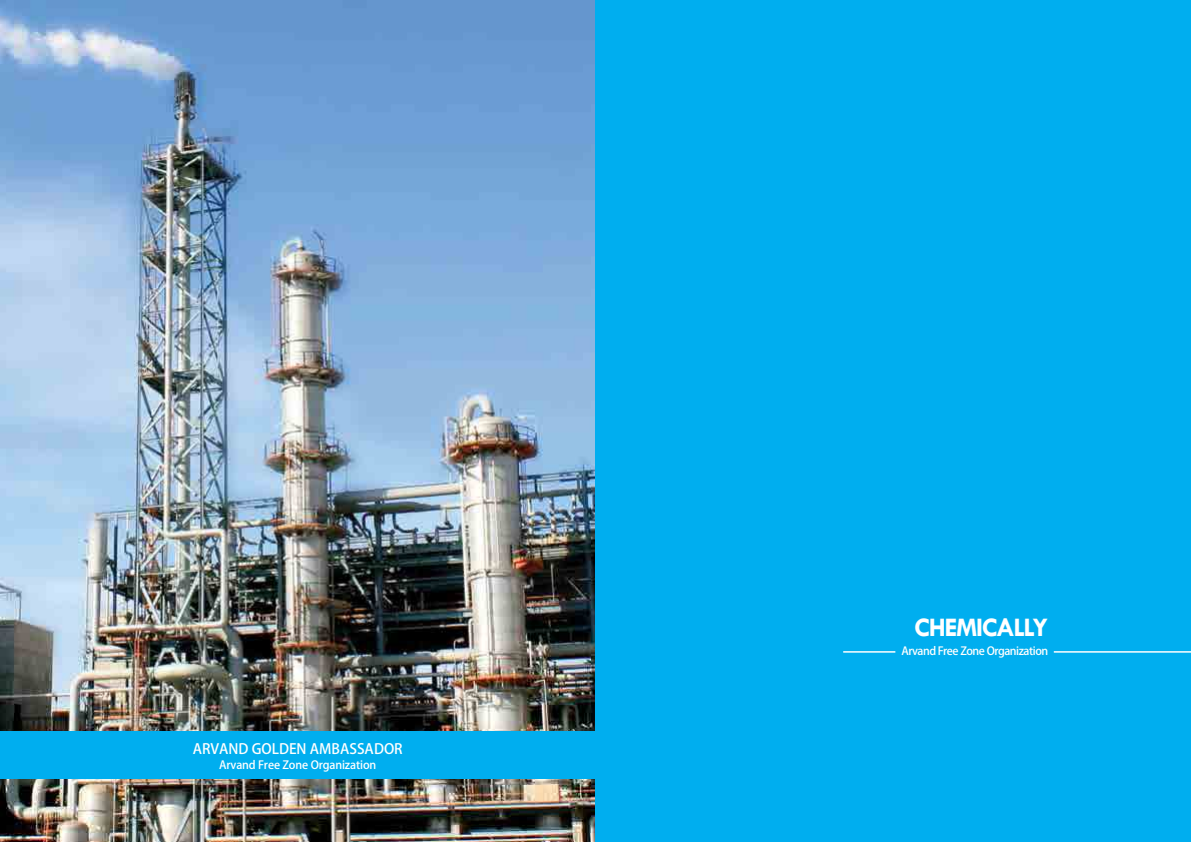
<style>
.page{position:relative;width:1191px;height:842px;background:#fff}
.page>*{position:absolute;margin:0;border:0;box-sizing:border-box;transform-origin:0 0}
.t1{font:700 27px "Tw Cen";letter-spacing:-.05em;color:#fff}
.t2{font:500 14.2px "Koz Go Pro";color:#fff}
.t3{font:500 11.3px "Koz Go Pro";letter-spacing:-.01em;color:#fff}
.t4{font:500 11.2px "Koz Go Pro";letter-spacing:-.04em;color:#fff}
</style>
<div class="page">
<img style="left:0;top:0;width:595px;height:842px">
<div style="left:0;top:731px;width:595px;height:48px;background:#00aeef"></div>
<div style="left:595px;top:0;width:596px;height:842px;background:#00aeef"></div>
<hr style="left:1053px;top:651px;width:138px;height:2px;background:#fff">
<hr style="left:843px;top:651px;width:52px;height:2px;background:#fff">
<p class="t2" style="left:193px;top:740px;width:211px">ARVAND GOLDEN AMBASSADOR</p>
<p class="t3" style="left:219px;top:757px;width:159px">Arvand Free Zone Organization</p>
<h1 class="t1" style="left:914px;top:611px;width:135px">CHEMICALLY</h1>
<p class="t4" style="left:901px;top:644px;width:148px">Arvand Free Zone Organization</p>
</div>
